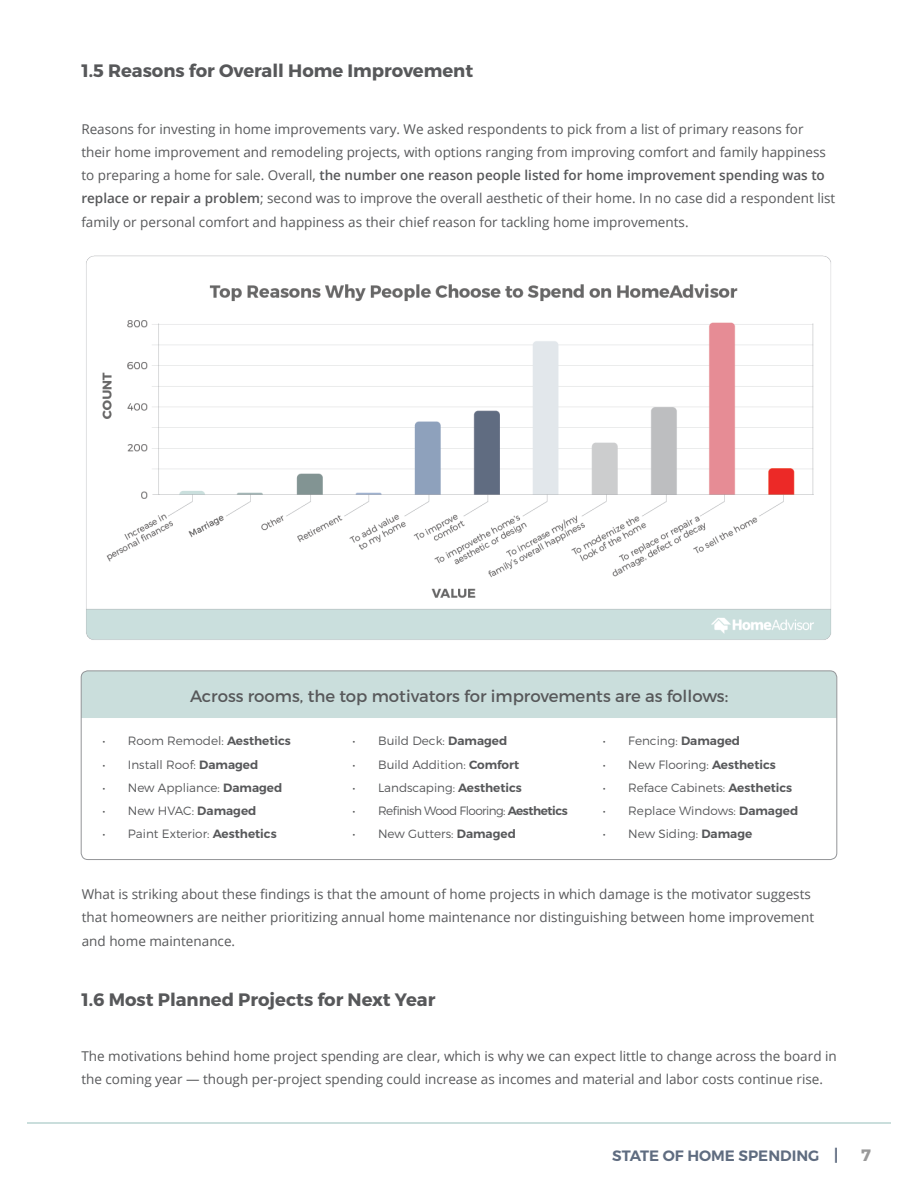
<style>
.page{position:relative;width:918px;height:1188px;background:#fff}
.page>*{position:absolute;margin:0;border:0;box-sizing:border-box;transform-origin:0 0}
.t1{font:700 18px "Montserrat";color:#57585a}
.t2{font:16.5px "Montserrat";color:#57585a}
.t3{font:700 16.5px "Montserrat";color:#999}
.t4{font:600 15px "Montserrat";color:#5f6c80}
.t5{font:13.5px/23.2px "Open Sans";color:#57585a}
.t6{font:300 12px "Montserrat";color:#57585a}
.t7{font:300 12px "Montserrat";letter-spacing:-.045em;color:#57585a}
.s1{font-weight:600}
.s2{font-size:16.5px}
</style>
<div class="page">
<hr style="left:27px;top:1123px;width:864px;height:1px;background:#cadedc">
<img style="left:86px;top:255px;width:745px;height:385px">
<div style="left:81px;top:671px;width:756px;height:47px;background:#cadedc"></div>
<div style="left:81px;top:671px;width:756px;height:189px;border:1px solid #939598;border-radius:7px"></div>
<p class="t1" style="left:81px;top:60px;width:393px">1.5 Reasons for Overall Home Improvement</p>
<p class="t5" style="left:81px;top:117px;width:756px">Reasons for investing in home improvements vary. We asked respondents to pick from a list of primary reasons for their home improvement and remodeling projects, with options ranging from improving comfort and family happiness to preparing a home for sale. Overall, <span class="s1">the number one reason people listed for home improvement spending was to replace or repair a problem</span>; second was to improve the overall aesthetic of their home. In no case did a respondent list family or personal comfort and happiness as their chief reason for tackling home improvements.</p>
<p class="t2" style="left:190px;top:686px;width:540px">Across rooms, the top motivators for improvements are as follows:</p>
<p class="t6" style="left:102px;top:734px;width:190px">• Room Remodel: <span class="s1">Aesthetics</span></p>
<p class="t6" style="left:102px;top:757px;width:157px">• Install Roof: <span class="s1">Damaged</span></p>
<p class="t6" style="left:102px;top:780px;width:181px">• New Appliance: <span class="s1">Damaged</span></p>
<p class="t6" style="left:102px;top:804px;width:156px">• New HVAC: <span class="s1">Damaged</span></p>
<p class="t6" style="left:102px;top:827px;width:176px">• Paint Exterior: <span class="s1">Aesthetics</span></p>
<p class="t6" style="left:353px;top:734px;width:156px">• Build Deck: <span class="s1">Damaged</span></p>
<p class="t6" style="left:353px;top:757px;width:168px">• Build Addition: <span class="s1">Comfort</span></p>
<p class="t6" style="left:353px;top:780px;width:171px">• Landscaping: <span class="s1">Aesthetics</span></p>
<p class="t7" style="left:353px;top:804px;width:217px">• Refinish Wood Flooring: <span class="s1">Aesthetics</span></p>
<p class="t6" style="left:353px;top:827px;width:165px">• New Gutters: <span class="s1">Damaged</span></p>
<p class="t6" style="left:603px;top:734px;width:139px">• Fencing: <span class="s1">Damaged</span></p>
<p class="t6" style="left:603px;top:757px;width:175px">• New Flooring: <span class="s1">Aesthetics</span></p>
<p class="t6" style="left:603px;top:780px;width:191px">• Reface Cabinets: <span class="s1">Aesthetics</span></p>
<p class="t6" style="left:603px;top:804px;width:197px">• Replace Windows: <span class="s1">Damaged</span></p>
<p class="t6" style="left:603px;top:827px;width:151px">• New Siding: <span class="s1">Damage</span></p>
<p class="t5" style="left:82px;top:882px;width:734px">What is striking about these findings is that the amount of home projects in which damage is the motivator suggests that homeowners are neither prioritizing annual home maintenance nor distinguishing between home improvement and home maintenance.</p>
<p class="t1" style="left:81px;top:988px;width:356px">1.6 Most Planned Projects for Next Year</p>
<p class="t5" style="left:81px;top:1044px;width:757px">The motivations behind home project spending are clear, which is why we can expect little to change across the board in the coming year — though per-project spending could increase as incomes and material and labor costs continue rise.</p>
<p class="t4" style="left:612px;top:1146px;width:228px">STATE OF HOME SPENDING <span class="s2">|</span></p>
<p class="t3" style="left:861px;top:1144px;width:11px">7</p>
</div>
